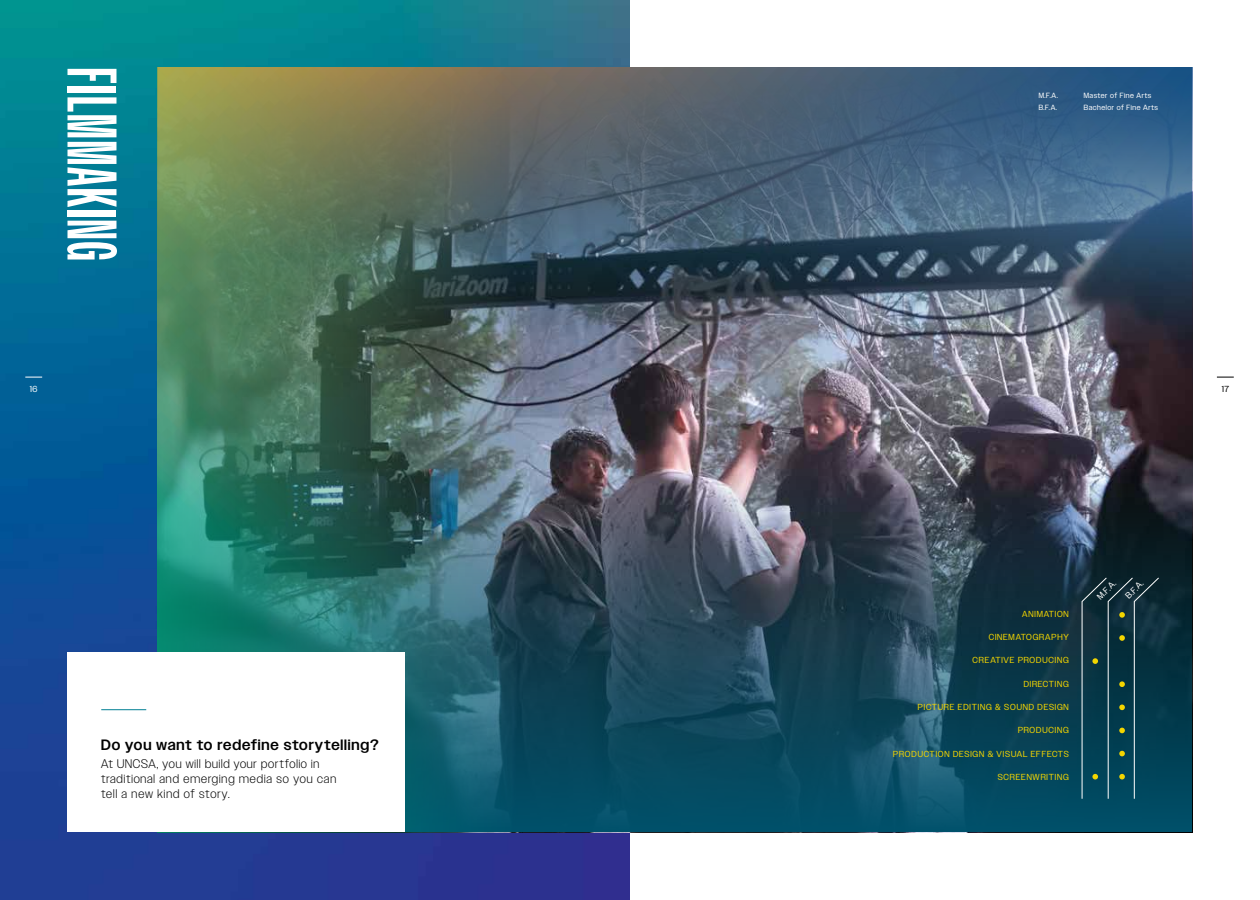
<style>
.page{position:relative;width:1260px;height:900px;background:#fff}
.page>*{position:absolute;margin:0;border:0;box-sizing:border-box;transform-origin:0 0}
.t1{font:700 70px "Owners XX Narrow";letter-spacing:.025em;color:#fff}
.t2{font:500 15px "Owners";letter-spacing:.06em;color:#000}
.t3{font:300 12.5px/15px "Owners";letter-spacing:.07em;color:#000}
.t4{font:8.75px "Owners";letter-spacing:.1em;color:#f4d500}
.t5{font:8.75px "Owners";color:#fff}
.t6{font:8.75px "Owners";color:#000}
.t7{font:7.5px "Owners";letter-spacing:.075em;color:#fff}
</style>
<div class="page">
<img style="left:0;top:0;width:630px;height:900px">
<img style="left:518px;top:343px;width:674px;height:129px">
<svg style="left:518px;top:255px;width:674px;height:88px;background:#4c5867"></svg>
<img style="left:518px;top:68px;width:674px;height:187px">
<svg style="left:518px;top:472px;width:674px;height:360px;background:#224758"></svg>
<img style="left:158px;top:68px;width:360px;height:764px">
<div style="left:68px;top:652px;width:337px;height:180px;background:#fff"></div>
<hr style="left:101px;top:709px;width:45px;height:1px;background:#007f93">
<svg style="left:1082px;top:577px;width:77px;height:222px;background:#12404c"></svg>
<svg style="left:1217px;top:377px;width:17px;height:1px"></svg>
<svg style="left:25px;top:377px;width:17px;height:1px"></svg>
<h1 class="t1" style="left:129px;top:68px;width:195px;rotate:90deg">FILMMAKING</h1>
<p class="t7" style="left:1039px;top:91px;width:21px">M.F.A.</p>
<p class="t7" style="left:1084px;top:91px;width:69px">Master of Fine Arts</p>
<p class="t7" style="left:1039px;top:103px;width:20px">B.F.A.</p>
<p class="t7" style="left:1084px;top:103px;width:76px">Bachelor of Fine Arts</p>
<p class="t5" style="left:30px;top:384px;width:9px">16</p>
<p class="t6" style="left:1222px;top:384px;width:9px">17</p>
<h2 class="t2" style="left:101px;top:736px;width:279px">Do you want to redefine storytelling?</h2>
<h3 class="t3" style="left:101px;top:757px;width:236px">At UNCSA, you will build your portfolio in traditional and emerging media so you can tell a new kind of story.</h3>
<p class="t4" style="left:1022px;top:609px;width:48px">ANIMATION</p>
<p class="t4" style="left:989px;top:632px;width:82px">CINEMATOGRAPHY</p>
<p class="t4" style="left:973px;top:655px;width:98px">CREATIVE PRODUCING</p>
<p class="t4" style="left:1024px;top:679px;width:47px">DIRECTING</p>
<p class="t4" style="left:918px;top:702px;width:152px">PICTURE EDITING &amp; SOUND DESIGN</p>
<p class="t4" style="left:1018px;top:726px;width:52px">PRODUCING</p>
<p class="t4" style="left:893px;top:749px;width:177px">PRODUCTION DESIGN &amp; VISUAL EFFECTS</p>
<p class="t4" style="left:998px;top:772px;width:73px">SCREENWRITING</p>
<p class="t5" style="left:1095px;top:594px;width:24px;rotate:-45deg">M.F.A.</p>
<p class="t5" style="left:1123px;top:594px;width:23px;rotate:-45deg">B.F.A.</p>
</div>
